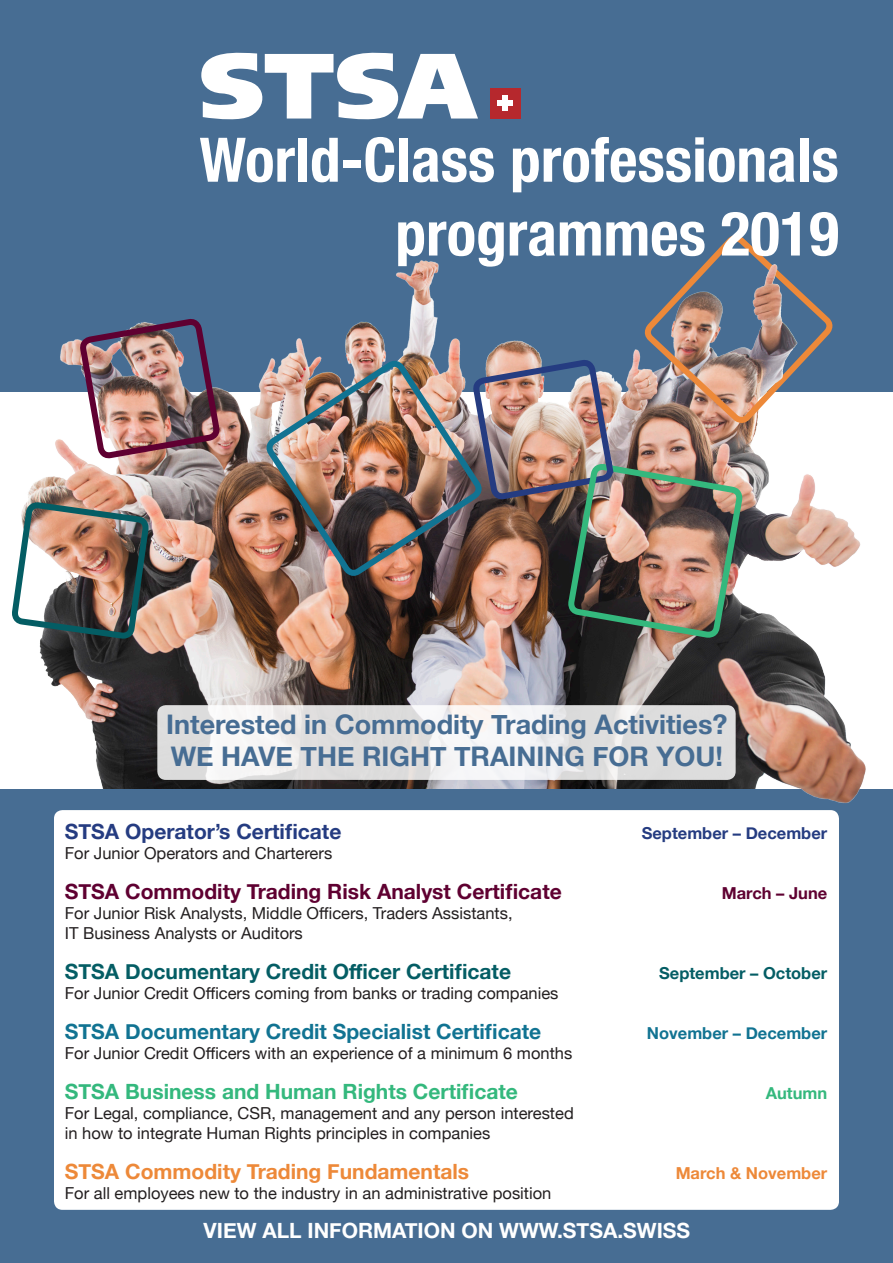
<style>
.page{position:relative;width:893px;height:1263px;background:#fff}
.page>*{position:absolute;margin:0;border:0;box-sizing:border-box;transform-origin:0 0}
.t1{font:700 condensed 61.5px "Helvetica Neue";color:#fff}
.t2{font:700 27px "Helvetica Neue";color:#476d93}
.t3{font:700 21px "Helvetica Neue";color:#5f0031}
.t4{font:700 21px "Helvetica Neue";color:#117392}
.t5{font:700 21px "Helvetica Neue";color:#045d64}
.t6{font:700 21px "Helvetica Neue";color:#34b87d}
.t7{font:700 21px "Helvetica Neue";color:#fff}
.t8{font:700 21px "Helvetica Neue";color:#ed8939}
.t9{font:700 21px "Helvetica Neue";color:#253c81}
.t10{font:16.5px "Helvetica Neue";color:#231f20}
.t11{font:700 16.5px "Helvetica Neue";color:#253c81}
.t12{font:700 16.5px "Helvetica Neue";color:#045d64}
.t13{font:700 16.5px "Helvetica Neue";color:#117392}
.t14{font:700 16.5px "Helvetica Neue";color:#ed8939}
.t15{font:700 16.5px "Helvetica Neue";color:#5f0031}
.t16{font:700 16.5px "Helvetica Neue";color:#34b87d}
</style>
<div class="page">
<div style="left:0;top:0;width:893px;height:391px;background:#476d93"></div>
<img style="left:0;top:260px;width:761px;height:530px">
<div style="left:0;top:790px;width:893px;height:473px;background:#476d93"></div>
<img style="left:8px;top:321px;width:210px;height:377px">
<img style="left:265px;top:360px;width:210px;height:229px">
<img style="left:475px;top:235px;width:286px;height:436px">
<div style="left:490px;top:88px;width:31px;height:31px;background:#b6282d"></div>
<div style="left:497px;top:101px;width:16px;height:5px;background:#fff"></div>
<div style="left:503px;top:96px;width:5px;height:15px;background:#fff"></div>
<svg style="left:201px;top:53px;width:277px;height:66px"></svg>
<img style="left:761px;top:255px;width:132px;height:561px">
<svg style="left:157px;top:705px;width:579px;height:75px;fill:#dedede"></svg>
<div style="left:54px;top:810px;width:785px;height:400px;background:#fff;border-radius:9px"></div>
<p class="t1" style="left:199px;top:109px;width:641px">World-Class professionals</p>
<p class="t1" style="left:395px;top:183px;width:445px">programmes 2019</p>
<p class="t2" style="left:166px;top:703px;width:563px">Interested in Commodity Trading Activities?</p>
<p class="t2" style="left:171px;top:735px;width:554px">WE HAVE THE RIGHT TRAINING FOR YOU!</p>
<p class="t9" style="left:65px;top:815px;width:278px">STSA Operator’s Certificate</p>
<p class="t11" style="left:642px;top:820px;width:187px">September – December</p>
<p class="t10" style="left:65px;top:841px;width:269px">For Junior Operators and Charterers</p>
<p class="t3" style="left:65px;top:875px;width:498px">STSA Commodity Trading Risk Analyst Certificate</p>
<p class="t15" style="left:722px;top:880px;width:107px">March – June</p>
<p class="t10" style="left:65px;top:901px;width:449px">For Junior Risk Analysts, Middle Officers, Traders Assistants,</p>
<p class="t10" style="left:65px;top:921px;width:240px">IT Business Analysts or Auditors</p>
<p class="t5" style="left:65px;top:955px;width:448px">STSA Documentary Credit Officer Certificate</p>
<p class="t12" style="left:659px;top:960px;width:170px">September – October</p>
<p class="t10" style="left:65px;top:981px;width:495px">For Junior Credit Officers coming from banks or trading companies</p>
<p class="t4" style="left:65px;top:1015px;width:478px">STSA Documentary Credit Specialist Certificate</p>
<p class="t13" style="left:647px;top:1020px;width:182px">November – December</p>
<p class="t10" style="left:65px;top:1041px;width:509px">For Junior Credit Officers with an experience of a minimum 6 months</p>
<p class="t6" style="left:65px;top:1075px;width:455px">STSA Business and Human Rights Certificate</p>
<p class="t16" style="left:766px;top:1080px;width:63px">Autumn</p>
<p class="t10" style="left:65px;top:1101px;width:510px">For Legal, compliance, CSR, management and any person interested</p>
<p class="t10" style="left:65px;top:1121px;width:427px">in how to integrate Human Rights principles in companies</p>
<p class="t8" style="left:65px;top:1155px;width:406px">STSA Commodity Trading Fundamentals</p>
<p class="t14" style="left:676px;top:1160px;width:153px">March &amp; November</p>
<p class="t10" style="left:65px;top:1181px;width:488px">For all employees new to the industry in an administrative position</p>
<p class="t7" style="left:204px;top:1214px;width:488px">VIEW ALL INFORMATION ON WWW.STSA.SWISS</p>
</div>
